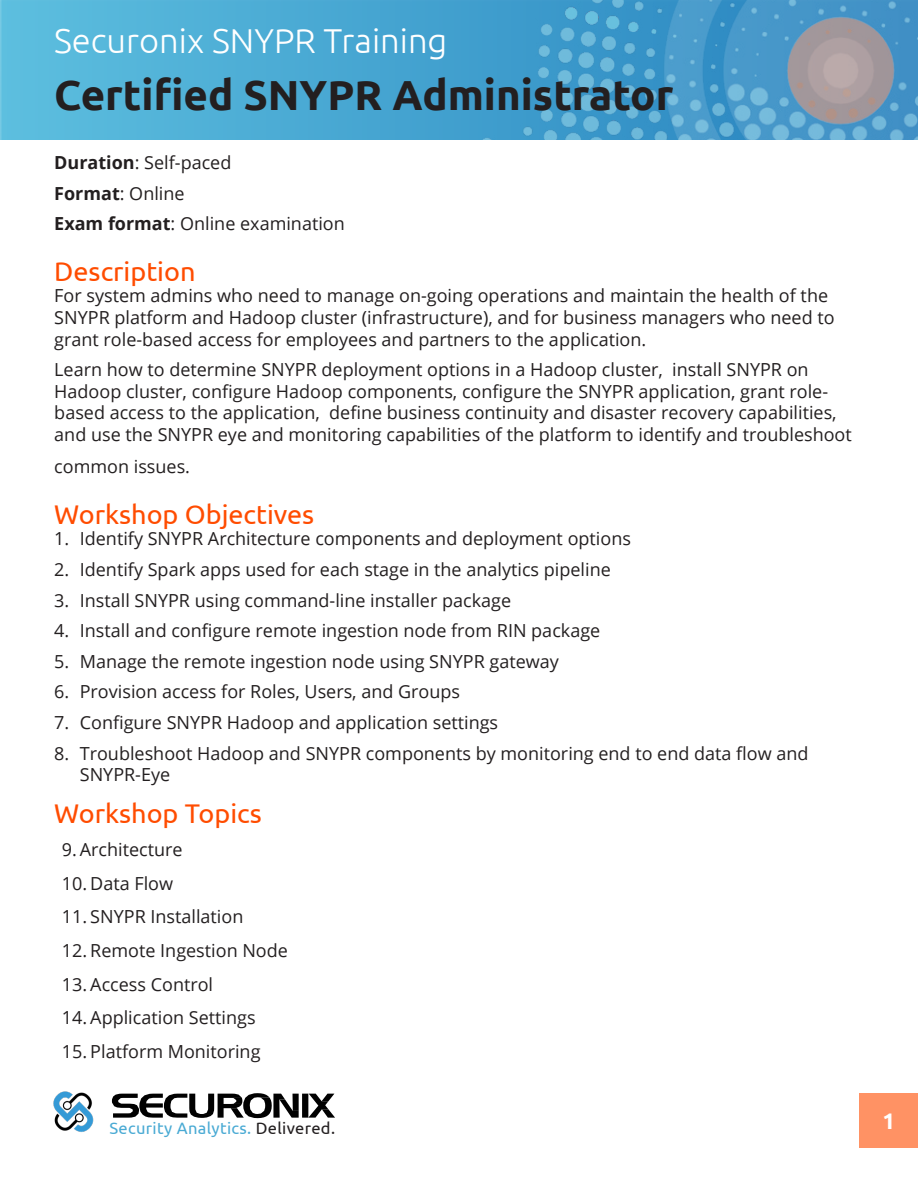
<style>
.page{position:relative;width:918px;height:1188px;background:#fff}
.page>*{position:absolute;margin:0;border:0;box-sizing:border-box;transform-origin:0 0}
.t1{font:700 42px "Ubuntu";color:#231f20}
.t2{font:300 34.5px "Ubuntu";color:#fff}
.Heading_1{font:27px "Ubuntu";color:#ff4c00}
.t3{font:700 22.5px "Ubuntu";color:#fff}
.t4{font:18px/21.6px "Open Sans";color:#231f20}
.t5{font:16.5px "Ubuntu";letter-spacing:.02em;color:#4aaad4}
.s1{font-weight:700}
.s2{color:#231f20}
</style>
<div class="page">
<img style="left:0;top:0;width:482px;height:140px">
<img style="left:482px;top:0;width:436px;height:140px">
<svg style="left:112px;top:1093px;width:223px;height:25px"></svg>
<img style="left:53px;top:1091px;width:41px;height:41px">
<div style="left:860px;top:1093px;width:58px;height:54px;background:#ff9264"></div>
<h2 class="t2" style="left:54px;top:20px;width:395px">Securonix SNYPR Training</h2>
<h1 class="t1" style="left:54px;top:70px;width:621px">Certified SNYPR Administrator</h1>
<p class="t4" style="left:54px;top:151px;width:179px"><span class="s1">Duration</span>: Self-paced</p>
<p class="t4" style="left:54px;top:182px;width:132px"><span class="s1">Format</span>: Online</p>
<p class="t4" style="left:54px;top:213px;width:292px"><span class="s1">Exam format</span>: Online examination</p>
<p class="Heading_1" style="left:54px;top:255px;width:143px">Description</p>
<p class="t4" style="left:54px;top:285px;width:782px">For system admins who need to manage on-going operations and maintain the health of the<br>SNYPR platform and Hadoop cluster (infrastructure), and for business managers who need to grant role-based access for employees and partners to the application.</p>
<p class="t4" style="left:54px;top:358px;width:799px">Learn how to determine SNYPR deployment options in a Hadoop cluster, install SNYPR on Hadoop cluster, configure Hadoop components, configure the SNYPR application, grant role&shy;based access to the application, define business continuity and disaster recovery capabilities, and use the SNYPR eye and monitoring capabilities of the platform to identify and troubleshoot</p>
<p class="t4" style="left:54px;top:456px;width:137px">common issues.</p>
<p class="Heading_1" style="left:54px;top:498px;width:261px">Workshop Objectives</p>
<p class="t4" style="left:54px;top:528px;width:578px">1. Identify SNYPR Architecture components and deployment options</p>
<p class="t4" style="left:54px;top:558px;width:558px">2. Identify Spark apps used for each stage in the analytics pipeline</p>
<p class="t4" style="left:54px;top:589px;width:458px">3. Install SNYPR using command-line installer package</p>
<p class="t4" style="left:54px;top:619px;width:548px">4. Install and configure remote ingestion node from RIN package</p>
<p class="t4" style="left:54px;top:650px;width:506px">5. Manage the remote ingestion node using SNYPR gateway</p>
<p class="t4" style="left:54px;top:681px;width:407px">6. Provision access for Roles, Users, and Groups</p>
<p class="t4" style="left:54px;top:711px;width:445px">7. Configure SNYPR Hadoop and application settings</p>
<p class="t4" style="left:80px;top:742px;width:730px;text-indent:-26px">8. Troubleshoot Hadoop and SNYPR components by monitoring end to end data flow and<br>SNYPR-Eye</p>
<p class="Heading_1" style="left:54px;top:797px;width:209px">Workshop Topics</p>
<p class="t4" style="left:62px;top:838px;width:122px">9. Architecture</p>
<p class="t4" style="left:62px;top:872px;width:113px">10. Data Flow</p>
<p class="t4" style="left:62px;top:906px;width:183px">11. SNYPR Installation</p>
<p class="t4" style="left:62px;top:939px;width:228px">12. Remote Ingestion Node</p>
<p class="t4" style="left:62px;top:973px;width:153px">13. Access Control</p>
<p class="t4" style="left:62px;top:1006px;width:195px">14. Application Settings</p>
<p class="t4" style="left:62px;top:1040px;width:200px">15. Platform Monitoring</p>
<p class="t5" style="left:109px;top:1118px;width:227px">Security Analytics. <span class="s2">Delivered.</span></p>
<p class="t3" style="left:882px;top:1108px;width:14px">1</p>
</div>
